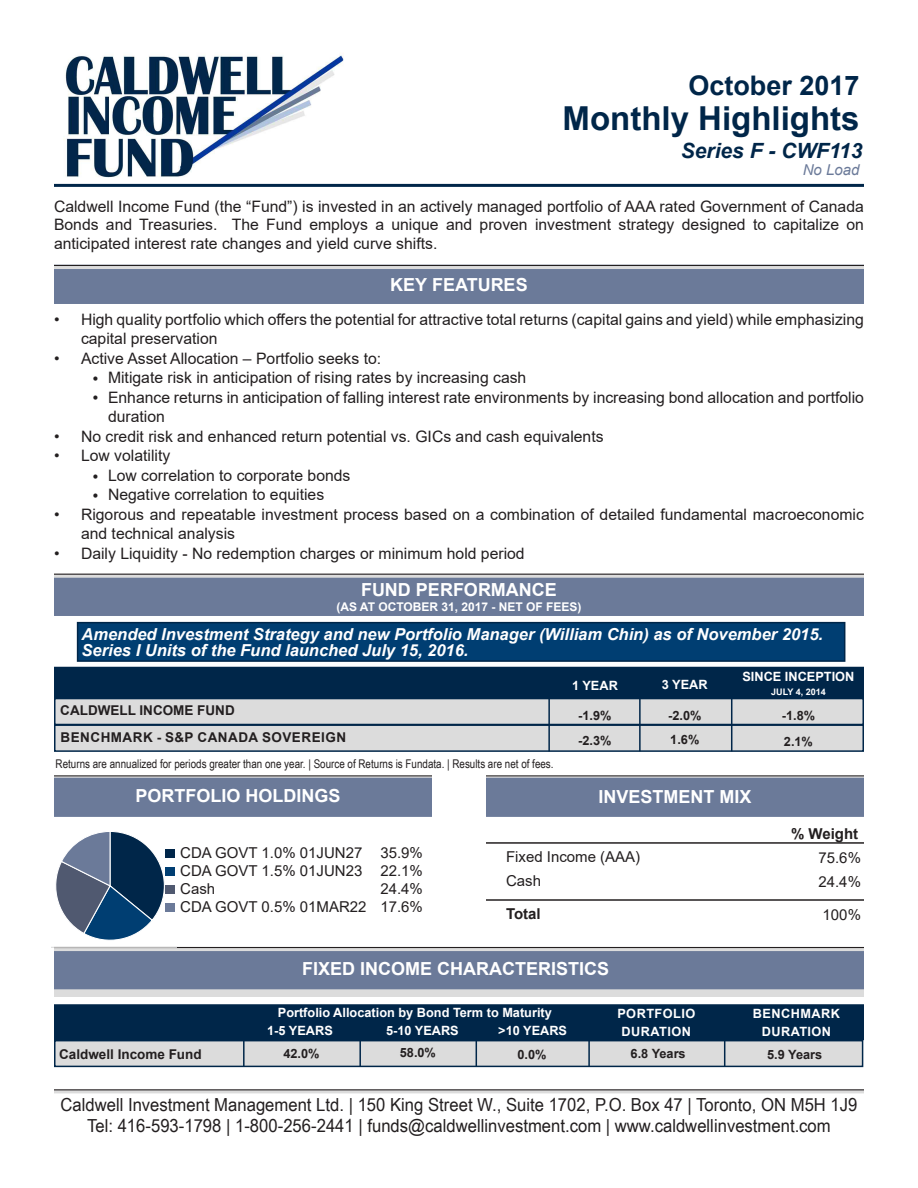
<style>
.page{position:relative;width:918px;height:1188px;background:#fff}
.page>*{position:absolute;margin:0;border:0;box-sizing:border-box;transform-origin:0 0}
.t1{font:700 33px "Arial";color:#002649}
.t2{font:700 27px "Arial";color:#002649}
.t3{font:italic 700 21px "Arial";color:#002649}
.Paragraph_Style_1{font:18px "Arial Narrow";color:#231f20;scale:1.13 1}
.t4{font:700 18px "Arial";color:#fff}
.t5{font:italic 700 16.5px "Arial";color:#fff}
.Paragraph_Style_1-2{font:15.75px/18.9px "Arial";color:#231f20}
.t6{font:15.75px "Minion Pro";color:#231f20}
.t7{font:15px "Arial";color:#231f20}
.t8{font:700 15px "Arial";color:#231f20}
.t9{font:italic 15px "Arial";color:#6b7a99}
.t10{font:700 13.5px "Arial";color:#231f20}
.t11{font:700 13.5px "Arial";letter-spacing:.035em;color:#231f20}
.t12{font:700 12.75px/18px "Arial";color:#fff}
.t13{font:700 12.75px "Arial";color:#231f20}
.t14{font:700 12.75px/18px "Arial";letter-spacing:.035em;color:#fff;text-align:center}
.t15{font:12px "Arial Narrow";color:#231f20}
.t16{font:700 12px "Arial";color:#fff}
.t17{font:700 9px "Arial";color:#fff}
</style>
<div class="page">
<img style="left:61px;top:55px;width:292px;height:129px">
<hr style="left:54px;top:184px;width:810px;height:3px;background:#002649">
<div style="left:54px;top:265px;width:810px;height:39px;background:#6b7a99"></div>
<hr style="left:54px;top:265px;width:810px;height:3px;background:#231f20">
<hr style="left:54px;top:266px;width:810px;height:3px;background:#dcdcdc">
<hr style="left:54px;top:1089px;width:810px;height:3px;background:#231f20">
<hr style="left:54px;top:1090px;width:810px;height:3px;background:#dcdcdc">
<div style="left:54px;top:577px;width:810px;height:39px;background:#6b7a99"></div>
<hr style="left:54px;top:574px;width:810px;height:3px;background:#231f20">
<hr style="left:54px;top:575px;width:810px;height:3px;background:#dcdcdc">
<div style="left:54px;top:1004px;width:810px;height:36px;background:#002649;border:2px solid #002649"></div>
<div style="left:54px;top:1040px;width:809px;height:27px;background:#dcdcdc;border:2px solid #002649"></div>
<div style="left:54px;top:985px;width:810px;height:12px;background:#dcdcdc"></div>
<div style="left:77px;top:622px;width:768px;height:40px;background:#003e72;border:2px solid #002649"></div>
<hr style="left:54px;top:775px;width:378px;height:3px;background:#231f20">
<hr style="left:54px;top:776px;width:378px;height:3px;background:#dcdcdc">
<hr style="left:486px;top:775px;width:378px;height:3px;background:#231f20">
<hr style="left:486px;top:776px;width:378px;height:3px;background:#dcdcdc">
<div style="left:54px;top:950px;width:810px;height:39px;background:#6b7a99"></div>
<hr style="left:54px;top:947px;width:810px;height:3px;background:#231f20">
<hr style="left:54px;top:948px;width:810px;height:3px;background:#dcdcdc">
<hr style="left:243px;top:1039px;width:2px;height:27px;background:#002649">
<hr style="left:588px;top:1039px;width:2px;height:27px;background:#002649">
<hr style="left:359px;top:1038px;width:2px;height:28px;background:#002649">
<svg style="left:476px;top:1038px;width:1px;height:28px"></svg>
<svg style="left:724px;top:1039px;width:1px;height:27px"></svg>
<div style="left:54px;top:724px;width:810px;height:28px;background:#dcdcdc;border:2px solid #002649"></div>
<div style="left:54px;top:667px;width:810px;height:36px;background:#002649"></div>
<div style="left:54px;top:698px;width:810px;height:27px;background:#dcdcdc;border:2px solid #002649"></div>
<hr style="left:731px;top:669px;width:1px;height:82px;background:#002649">
<hr style="left:639px;top:668px;width:2px;height:83px;background:#002649">
<hr style="left:548px;top:668px;width:2px;height:84px;background:#002649">
<div style="left:54px;top:778px;width:378px;height:39px;background:#6b7a99;border:2px solid #6b7a99"></div>
<div style="left:486px;top:778px;width:378px;height:39px;background:#6b7a99;border:2px solid #6b7a99"></div>
<hr style="left:486px;top:899px;width:378px;height:2px;background:#231f20">
<hr style="left:486px;top:842px;width:378px;height:2px;background:#231f20">
<svg style="left:54px;top:831px;width:122px;height:116px"></svg>
<p class="t2" style="left:688px;top:66px;width:173px">October 2017</p>
<p class="t1" style="left:563px;top:95px;width:299px">Monthly Highlights</p>
<p class="t3" style="left:681px;top:136px;width:183px">Series F - CWF113</p>
<p class="t9" style="left:803px;top:160px;width:58px">No Load</p>
<p class="Paragraph_Style_1-2" style="left:54px;top:196px;width:811px;text-align:justify">Caldwell Income Fund (the “Fund”) is invested in an actively managed portfolio of AAA rated Government of Canada Bonds and Treasuries. The Fund employs a unique and proven investment strategy designed to capitalize on anticipated interest rate changes and yield curve shifts.</p>
<p class="t4" style="left:390px;top:272px;width:139px">KEY FEATURES</p>
<p class="Paragraph_Style_1-2" style="left:81px;top:310px;width:784px;line-height:19.5px;text-indent:-27px">• High quality portfolio which offers the potential for attractive total returns (capital gains and yield) while emphasizing capital preservation</p>
<p class="Paragraph_Style_1-2" style="left:54px;top:349px;width:329px">• Active Asset Allocation – Portfolio seeks to:</p>
<p class="Paragraph_Style_1-2" style="left:108px;top:368px;width:420px">Mitigate risk in anticipation of rising rates by increasing cash</p>
<p class="Paragraph_Style_1-2" style="left:108px;top:388px;width:757px">Enhance returns in anticipation of falling interest rate environments by increasing bond allocation and portfolio</p>
<p class="Paragraph_Style_1-2" style="left:108px;top:407px;width:58px">duration</p>
<p class="Paragraph_Style_1-2" style="left:54px;top:427px;width:551px">• No credit risk and enhanced return potential vs. GICs and cash equivalents</p>
<p class="Paragraph_Style_1-2" style="left:54px;top:446px;width:118px">• Low volatility</p>
<p class="Paragraph_Style_1-2" style="left:108px;top:466px;width:244px">Low correlation to corporate bonds</p>
<p class="Paragraph_Style_1-2" style="left:108px;top:485px;width:218px">Negative correlation to equities</p>
<p class="Paragraph_Style_1-2" style="left:81px;top:505px;width:784px;line-height:19.5px;text-indent:-27px">• Rigorous and repeatable investment process based on a combination of detailed fundamental macroeconomic and technical analysis</p>
<p class="Paragraph_Style_1-2" style="left:54px;top:544px;width:472px">• Daily Liquidity - No redemption charges or minimum hold period</p>
<p class="t6" style="left:93px;top:366px;width:8px">•</p>
<p class="t6" style="left:93px;top:385px;width:8px">•</p>
<p class="t6" style="left:93px;top:464px;width:8px">•</p>
<p class="t6" style="left:93px;top:483px;width:8px">•</p>
<p class="t4" style="left:361px;top:577px;width:197px">FUND PERFORMANCE</p>
<p class="t16" style="left:336px;top:598px;width:247px">(AS AT OCTOBER 31, 2017 - NET OF FEES)</p>
<p class="t5" style="left:82px;top:623px;width:743px">Amended Investment Strategy and new Portfolio Manager (William Chin) as of November 2015.</p>
<p class="t5" style="left:82px;top:639px;width:388px">Series I Units of the Fund launched July 15, 2016.</p>
<p class="t10" style="left:60px;top:700px;width:176px">CALDWELL INCOME FUND</p>
<p class="t11" style="left:61px;top:727px;width:287px">BENCHMARK - S&amp;P CANADA SOVEREIGN</p>
<p class="t15" style="left:56px;top:755px;width:499px">Returns are annualized for periods greater than one year. | Source of Returns is Fundata. | Results are net of fees.</p>
<p class="t12" style="left:572px;top:676px;width:47px">1 YEAR</p>
<p class="t13" style="left:578px;top:707px;width:35px">-1.9%</p>
<p class="t13" style="left:578px;top:731px;width:35px">-2.3%</p>
<p class="t12" style="left:662px;top:676px;width:47px">3 YEAR</p>
<p class="t13" style="left:668px;top:707px;width:35px">-2.0%</p>
<p class="t13" style="left:670px;top:731px;width:31px">1.6%</p>
<p class="t12" style="left:742px;top:668px;width:113px">SINCE INCEPTION</p>
<p class="t17" style="left:771px;top:685px;width:56px">JULY 4, 2014</p>
<p class="t13" style="left:782px;top:707px;width:35px">-1.8%</p>
<p class="t13" style="left:784px;top:732px;width:31px">2.1%</p>
<p class="t4" style="left:136px;top:783px;width:207px">PORTFOLIO HOLDINGS</p>
<p class="t4" style="left:598px;top:784px;width:155px">INVESTMENT MIX</p>
<p class="t7" style="left:180px;top:843px;width:184px">CDA GOVT 1.0% 01JUN27</p>
<p class="t7" style="left:180px;top:861px;width:184px">CDA GOVT 1.5% 01JUN23</p>
<p class="t7" style="left:180px;top:879px;width:37px">Cash</p>
<p class="t7" style="left:180px;top:897px;width:188px">CDA GOVT 0.5% 01MAR22</p>
<p class="t7" style="left:380px;top:843px;width:44px">35.9%</p>
<p class="t7" style="left:380px;top:861px;width:44px">22.1%</p>
<p class="t7" style="left:380px;top:879px;width:44px">24.4%</p>
<p class="t7" style="left:380px;top:897px;width:44px">17.6%</p>
<p class="t7" style="left:506px;top:847px;width:136px">Fixed Income (AAA)</p>
<p class="t7" style="left:506px;top:871px;width:37px">Cash</p>
<p class="t8" style="left:506px;top:904px;width:36px">Total</p>
<p class="t4" style="left:302px;top:956px;width:309px">FIXED INCOME CHARACTERISTICS</p>
<p class="t8" style="left:791px;top:823px;width:69px">% Weight</p>
<p class="t7" style="left:818px;top:847px;width:44px">75.6%</p>
<p class="t7" style="left:818px;top:871px;width:44px">24.4%</p>
<p class="t7" style="left:823px;top:904px;width:40px">100%</p>
<p class="t10" style="left:59px;top:1045px;width:144px">Caldwell Income Fund</p>
<p class="t12" style="left:267px;top:1004px;width:286px;text-indent:11px">Portfolio Allocation by Bond Term to Maturity<br>1-5 YEARS</p>
<p class="t12" style="left:386px;top:1022px;width:74px">5-10 YEARS</p>
<p class="t12" style="left:498px;top:1022px;width:70px">&gt;10 YEARS</p>
<p class="t14" style="left:617px;top:1005px;width:79px">PORTFOLIO</p>
<p class="t14" style="left:622px;top:1023px;width:71px">DURATION</p>
<p class="t14" style="left:753px;top:1005px;width:89px">BENCHMARK<br>DURATION</p>
<p class="t13" style="left:283px;top:1045px;width:38px">42.0%</p>
<p class="t13" style="left:400px;top:1044px;width:38px">58.0%</p>
<p class="t13" style="left:517px;top:1045px;width:31px">0.0%</p>
<p class="t13" style="left:631px;top:1045px;width:57px">6.8 Years</p>
<p class="t13" style="left:767px;top:1046px;width:57px">5.9 Years</p>
<p class="Paragraph_Style_1" style="left:60px;top:1091px;width:707px">Caldwell Investment Management Ltd. | 150 King Street W., Suite 1702, P.O. Box 47 | Toronto, ON M5H 1J9</p>
<p class="Paragraph_Style_1" style="left:87px;top:1113px;width:660px">Tel: 416-593-1798 | 1-800-256-2441 | funds@caldwellinvestment.com | www.caldwellinvestment.com</p>
</div>
